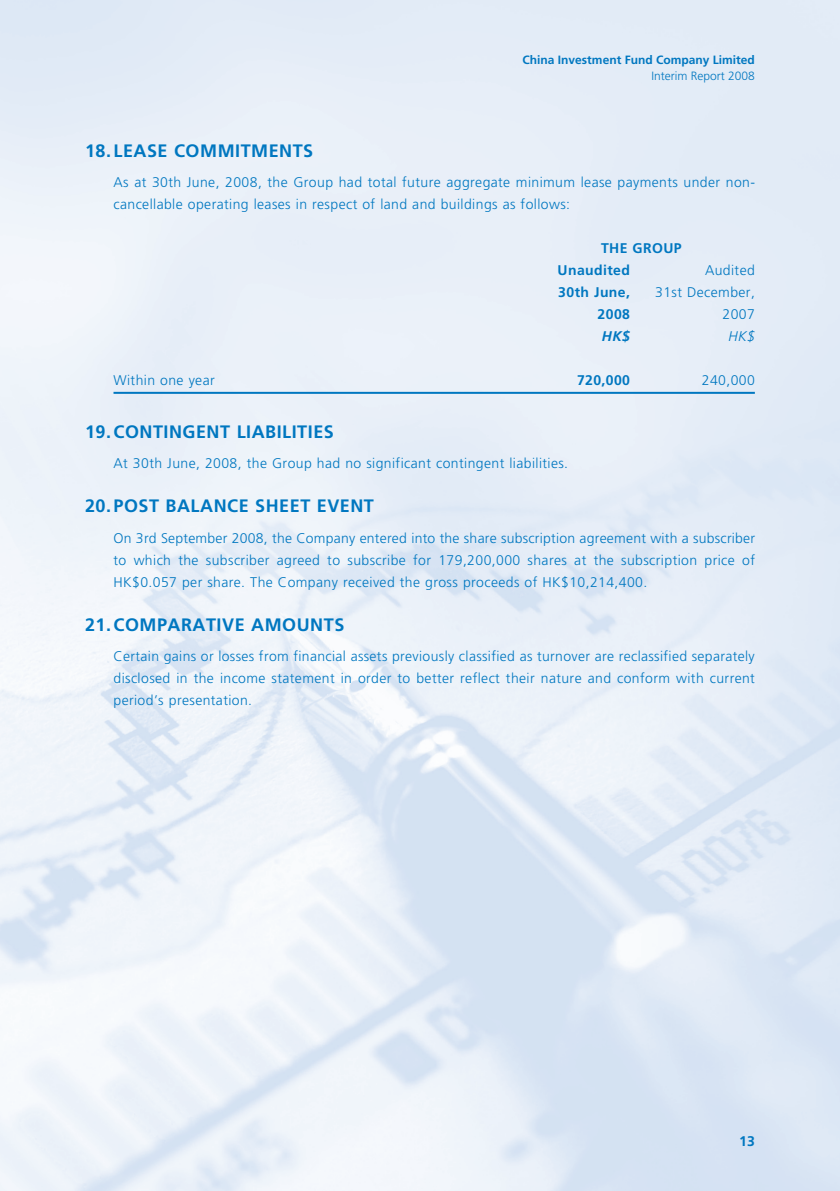
<style>
.page{position:relative;width:840px;height:1191px;background:#fff}
.page>*{position:absolute;margin:0;border:0;box-sizing:border-box;transform-origin:0 0}
.t1{font:700 18px "Frutiger LT Std";letter-spacing:.03em;color:#0077c0}
.t2{font:300 14px/22px "Frutiger LT Std";letter-spacing:.03em;color:#0077c0;text-align:justify}
.t3{font:700 14px/22px "Frutiger LT Std";letter-spacing:.03em;color:#0077c0}
.t4{font:italic 700 14px "Frutiger LT Std";color:#0077c0}
.t5{font:italic 300 14px "Frutiger LT Std";color:#0077c0}
.t6{font:700 12px "Frutiger LT Std";color:#0077c0}
.t7{font:300 12px "Frutiger LT Std";color:#0077c0}
</style>
<div class="page">
<img style="left:0;top:0;width:839px;height:1191px">
<hr style="left:113px;top:392px;width:641px;height:2px;background:#0077c0">
<p class="t6" style="left:522px;top:53px;width:234px">China Investment Fund Company Limited</p>
<p class="t7" style="left:651px;top:69px;width:105px">Interim Report 2008</p>
<p class="t1" style="left:85px;top:140px;width:229px">18.LEASE COMMITMENTS</p>
<p class="t2" style="left:113px;top:172px;width:642px">As at 30th June, 2008, the Group had total future aggregate minimum lease payments under non&shy;cancellable operating leases in respect of land and buildings as follows:</p>
<p class="t3" style="left:557px;top:237px;width:125px;text-indent:43px">THE GROUP<br>Unaudited</p>
<p class="t2" style="left:704px;top:260px;width:51px">Audited</p>
<p class="t3" style="left:558px;top:281px;width:73px;text-align:right">30th June,<br>2008</p>
<p class="t2" style="left:654px;top:282px;width:101px;text-align:right">31st December,<br>2007</p>
<p class="t4" style="left:601px;top:328px;width:30px">HK$</p>
<p class="t5" style="left:728px;top:328px;width:28px">HK$</p>
<p class="t2" style="left:113px;top:370px;width:103px">Within one year</p>
<p class="t3" style="left:576px;top:369px;width:54px">720,000</p>
<p class="t2" style="left:701px;top:370px;width:54px">240,000</p>
<p class="t1" style="left:85px;top:421px;width:250px">19.CONTINGENT LIABILITIES</p>
<p class="t2" style="left:113px;top:453px;width:456px">At 30th June, 2008, the Group had no significant contingent liabilities.</p>
<p class="t1" style="left:85px;top:495px;width:290px">20.POST BALANCE SHEET EVENT</p>
<p class="t2" style="left:113px;top:527px;width:642px">On 3rd September 2008, the Company entered into the share subscription agreement with a subscriber to which the subscriber agreed to subscribe for 179,200,000 shares at the subscription price of HK$0.057 per share. The Company received the gross proceeds of HK$10,214,400.</p>
<p class="t1" style="left:85px;top:614px;width:260px">21.COMPARATIVE AMOUNTS</p>
<p class="t2" style="left:113px;top:646px;width:642px">Certain gains or losses from financial assets previously classified as turnover are reclassified separately disclosed in the income statement in order to better reflect their nature and conform with current period’s presentation.</p>
<p class="t3" style="left:738px;top:1130px;width:17px">13</p>
</div>
